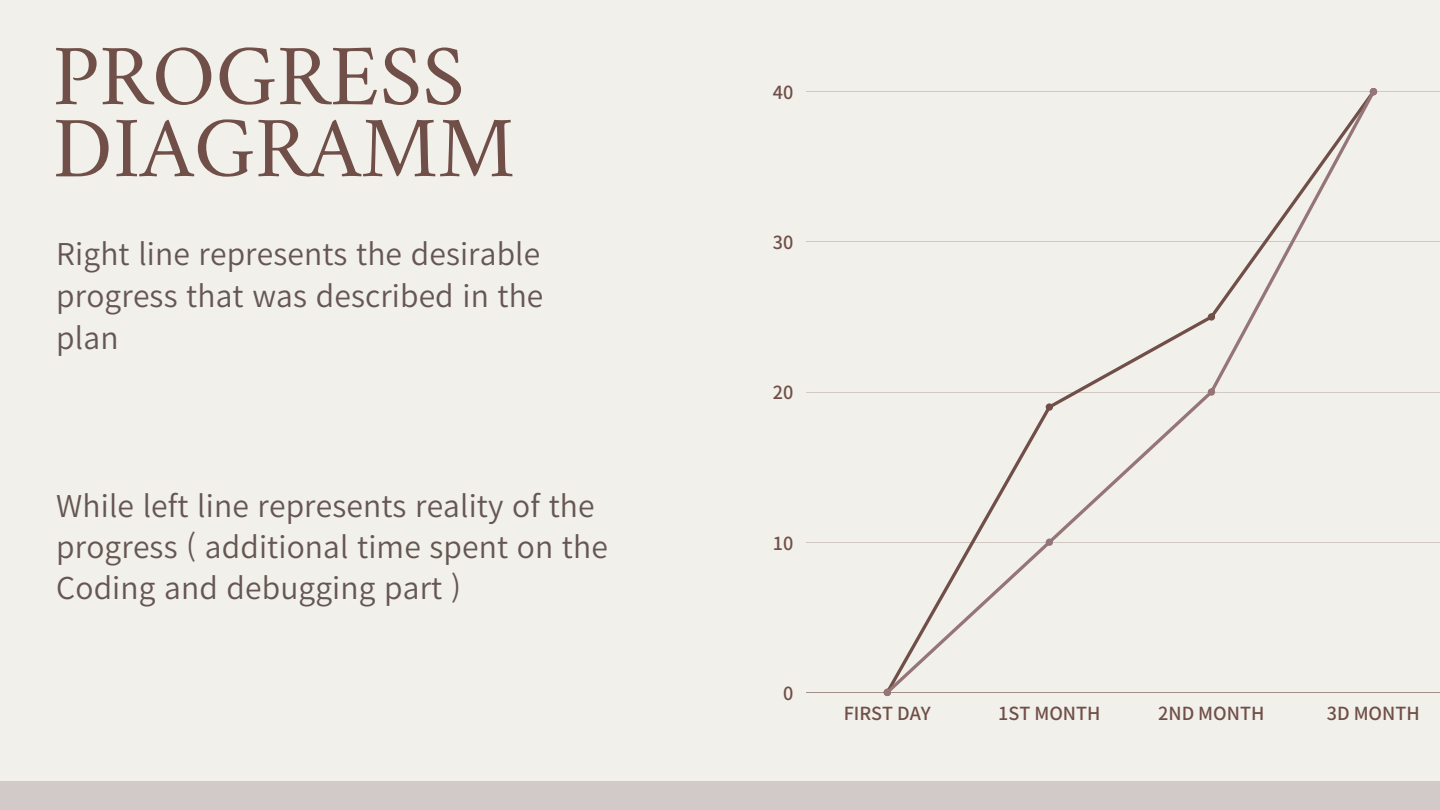
<style>
.page{position:relative;width:1440px;height:810px;background:#f1f0eb}
.page>*{position:absolute;margin:0;border:0;box-sizing:border-box;transform-origin:0 0}
.t1{font:85px/72px "Crimson";color:#704f48}
.t2{font:30px/42px "Source Han Sans KR";letter-spacing:.005em;color:#665653;text-align:justify}
.t3{font:500 18px "Source Han Sans KR";color:#704f48}
</style>
<div class="page">
<hr style="left:806px;top:91px;width:634px;height:1px;background:#704f48">
<hr style="left:806px;top:241px;width:634px;height:1px;background:#704f48">
<hr style="left:806px;top:392px;width:634px;height:1px;background:#704f48">
<hr style="left:806px;top:542px;width:634px;height:1px;background:#704f48">
<hr style="left:806px;top:692px;width:634px;height:1px;background:#704f48">
<svg style="left:884px;top:91px;width:493px;height:605px"></svg>
<svg style="left:1208px;top:88px;width:169px;height:308px"></svg>
<div style="left:0;top:782px;width:1440px;height:28px;background:#d1cac9"></div>
<h1 class="t1" style="left:53px;top:49px;width:464px">PROGRESS<br>DIAGRAMM</h1>
<p class="t2" style="left:56px;top:231px;width:489px">Right line represents the desirable progress that was described in the plan</p>
<p class="t2" style="left:56px;top:483px;width:553px;line-height:41.2px;text-align:left">While left line represents reality of the progress ( additional time spent on the<br>Coding and debugging part )</p>
<p class="t3" style="left:773px;top:78px;width:22px">40</p>
<p class="t3" style="left:773px;top:228px;width:22px">30</p>
<p class="t3" style="left:773px;top:379px;width:22px">20</p>
<p class="t3" style="left:773px;top:529px;width:22px">10</p>
<p class="t3" style="left:783px;top:679px;width:12px">0</p>
<p class="t3" style="left:844px;top:699px;width:89px">FIRST DAY</p>
<p class="t3" style="left:998px;top:699px;width:104px">1ST MONTH</p>
<p class="t3" style="left:1158px;top:699px;width:108px">2ND MONTH</p>
<p class="t3" style="left:1327px;top:699px;width:94px">3D MONTH</p>
</div>
